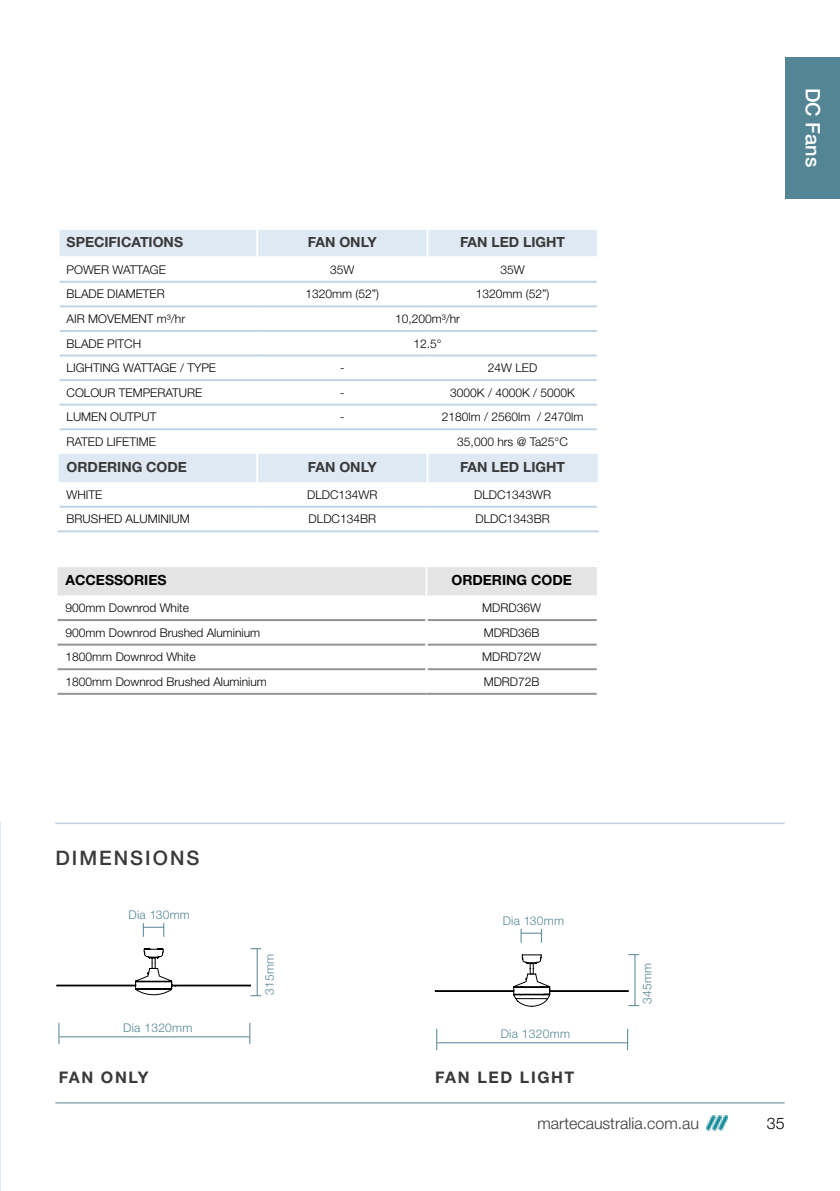
<style>
.page{position:relative;width:840px;height:1191px;background:#fff}
.page>*{position:absolute;margin:0;border:0;box-sizing:border-box;transform-origin:0 0}
.t1{font:500 20px "Helvetica Neue LT Std";letter-spacing:.1em;color:#393939}
.t2{font:500 20px "Helvetica Neue LT Std";color:#fff}
.t3{font:300 16px "Helvetica Neue LT Std";color:#393939}
.t4{font:700 16px "Helvetica Neue LT Std";letter-spacing:.1em;color:#393939}
.t5{font:300 16px "Helvetica Neue LT Std";color:#000}
.t6{font:700 14px "Helvetica Neue LT Std";color:#393939}
.t7{font:700 14px "Helvetica Neue LT Std";color:#000}
.t8{font:300 12px "Helvetica Neue LT Std";color:#000}
.t9{font:300 12px "Helvetica Neue LT Std";letter-spacing:.025em;color:#538595}
</style>
<div class="page">
<hr style="left:0;top:822px;width:1px;height:369px;background:#dfe9f3">
<div style="left:784px;top:57px;width:55px;height:141px;background:#538595"></div>
<hr style="left:55px;top:822px;width:729px;height:2px;background:#c0d4e6">
<hr style="left:55px;top:1102px;width:729px;height:1px;background:#538595">
<img style="left:706px;top:1115px;width:21px;height:15px">
<svg style="left:59px;top:230px;width:538px;height:252px"></svg>
<hr style="left:58px;top:230px;width:2px;height:26px;background:#fff">
<hr style="left:256px;top:230px;width:2px;height:26px;background:#fff">
<hr style="left:426px;top:230px;width:2px;height:26px;background:#fff">
<hr style="left:596px;top:230px;width:2px;height:26px;background:#fff">
<hr style="left:58px;top:256px;width:199px;height:2px;background:#fff">
<hr style="left:58px;top:258px;width:2px;height:24px;background:#fff">
<hr style="left:257px;top:256px;width:170px;height:2px;background:#fff">
<hr style="left:256px;top:258px;width:2px;height:23px;background:#fff">
<hr style="left:427px;top:256px;width:171px;height:2px;background:#fff">
<hr style="left:426px;top:258px;width:2px;height:23px;background:#fff">
<hr style="left:596px;top:258px;width:2px;height:24px;background:#fff">
<hr style="left:58px;top:282px;width:2px;height:24px;background:#fff">
<hr style="left:256px;top:283px;width:2px;height:22px;background:#fff">
<hr style="left:426px;top:283px;width:2px;height:22px;background:#fff">
<hr style="left:596px;top:282px;width:2px;height:24px;background:#fff">
<hr style="left:58px;top:355px;width:2px;height:25px;background:#fff">
<hr style="left:256px;top:356px;width:2px;height:23px;background:#fff">
<hr style="left:426px;top:356px;width:2px;height:23px;background:#fff">
<hr style="left:596px;top:355px;width:2px;height:25px;background:#fff">
<hr style="left:58px;top:380px;width:2px;height:25px;background:#fff">
<hr style="left:256px;top:381px;width:2px;height:23px;background:#fff">
<hr style="left:426px;top:381px;width:2px;height:23px;background:#fff">
<hr style="left:596px;top:380px;width:2px;height:25px;background:#fff">
<hr style="left:58px;top:405px;width:2px;height:24px;background:#fff">
<hr style="left:596px;top:405px;width:2px;height:24px;background:#fff">
<hr style="left:58px;top:429px;width:2px;height:25px;background:#fff">
<hr style="left:596px;top:429px;width:2px;height:25px;background:#fff">
<hr style="left:256px;top:454px;width:2px;height:28px;background:#fff">
<hr style="left:426px;top:454px;width:2px;height:28px;background:#fff">
<hr style="left:256px;top:430px;width:2px;height:24px;background:#fff">
<hr style="left:426px;top:430px;width:2px;height:24px;background:#fff">
<hr style="left:256px;top:406px;width:2px;height:22px;background:#fff">
<hr style="left:426px;top:406px;width:2px;height:22px;background:#fff">
<hr style="left:58px;top:306px;width:2px;height:25px;background:#fff">
<hr style="left:596px;top:306px;width:2px;height:25px;background:#fff">
<hr style="left:58px;top:331px;width:2px;height:24px;background:#fff">
<hr style="left:596px;top:331px;width:2px;height:24px;background:#fff">
<hr style="left:60px;top:379px;width:197px;height:2px;background:#c0d4e6">
<hr style="left:257px;top:379px;width:170px;height:2px;background:#c0d4e6">
<hr style="left:427px;top:379px;width:169px;height:2px;background:#c0d4e6">
<hr style="left:60px;top:404px;width:197px;height:2px;background:#c0d4e6">
<hr style="left:256px;top:307px;width:2px;height:23px;background:#fff">
<hr style="left:256px;top:332px;width:2px;height:22px;background:#fff">
<hr style="left:257px;top:404px;width:170px;height:2px;background:#c0d4e6">
<hr style="left:427px;top:404px;width:169px;height:2px;background:#c0d4e6">
<hr style="left:60px;top:506px;width:197px;height:2px;background:#c0d4e6">
<hr style="left:257px;top:506px;width:170px;height:2px;background:#c0d4e6">
<hr style="left:58px;top:530px;width:199px;height:2px;background:#c0d4e6">
<hr style="left:257px;top:530px;width:170px;height:2px;background:#c0d4e6">
<hr style="left:427px;top:506px;width:169px;height:2px;background:#c0d4e6">
<hr style="left:427px;top:530px;width:171px;height:2px;background:#c0d4e6">
<hr style="left:60px;top:305px;width:197px;height:2px;background:#c0d4e6">
<hr style="left:60px;top:330px;width:197px;height:2px;background:#c0d4e6">
<hr style="left:257px;top:305px;width:170px;height:2px;background:#c0d4e6">
<hr style="left:257px;top:330px;width:170px;height:2px;background:#c0d4e6">
<hr style="left:427px;top:330px;width:169px;height:2px;background:#c0d4e6">
<hr style="left:427px;top:305px;width:169px;height:2px;background:#c0d4e6">
<hr style="left:60px;top:354px;width:197px;height:2px;background:#c0d4e6">
<hr style="left:257px;top:354px;width:170px;height:2px;background:#c0d4e6">
<hr style="left:427px;top:354px;width:169px;height:2px;background:#c0d4e6">
<hr style="left:60px;top:428px;width:197px;height:2px;background:#c0d4e6">
<hr style="left:257px;top:428px;width:170px;height:2px;background:#c0d4e6">
<hr style="left:427px;top:428px;width:169px;height:2px;background:#c0d4e6">
<hr style="left:60px;top:281px;width:197px;height:2px;background:#c0d4e6">
<hr style="left:257px;top:281px;width:170px;height:2px;background:#c0d4e6">
<hr style="left:427px;top:281px;width:169px;height:2px;background:#c0d4e6">
<div style="left:58px;top:567px;width:538px;height:28px;background:#e4e4e4"></div>
<hr style="left:425px;top:567px;width:2px;height:28px;background:#fff">
<hr style="left:58px;top:619px;width:367px;height:2px;background:#939393">
<hr style="left:427px;top:619px;width:169px;height:2px;background:#939393">
<hr style="left:58px;top:643px;width:367px;height:2px;background:#939393">
<hr style="left:427px;top:643px;width:169px;height:2px;background:#939393">
<hr style="left:58px;top:668px;width:367px;height:2px;background:#939393">
<hr style="left:427px;top:668px;width:169px;height:2px;background:#939393">
<hr style="left:58px;top:693px;width:368px;height:2px;background:#939393">
<hr style="left:426px;top:693px;width:170px;height:2px;background:#939393">
<hr style="left:437px;top:1042px;width:190px;height:1px;background:#538595">
<svg style="left:627px;top:1028px;width:1px;height:22px"></svg>
<svg style="left:436px;top:1028px;width:1px;height:22px"></svg>
<svg style="left:434px;top:954px;width:204px;height:52px"></svg>
<hr style="left:60px;top:1036px;width:189px;height:1px;background:#538595">
<svg style="left:249px;top:1022px;width:1px;height:22px"></svg>
<svg style="left:59px;top:1022px;width:1px;height:22px"></svg>
<svg style="left:56px;top:948px;width:205px;height:48px"></svg>
<svg style="left:143px;top:923px;width:21px;height:13px"></svg>
<svg style="left:520px;top:929px;width:22px;height:13px"></svg>
<p class="t6" style="left:67px;top:233px;width:118px">SPECIFICATIONS</p>
<p class="t6" style="left:308px;top:233px;width:70px">FAN ONLY</p>
<p class="t6" style="left:460px;top:233px;width:107px">FAN LED LIGHT</p>
<p class="t8" style="left:67px;top:262px;width:101px">POWER WATTAGE</p>
<p class="t8" style="left:330px;top:262px;width:26px">35W</p>
<p class="t8" style="left:500px;top:262px;width:26px">35W</p>
<p class="t8" style="left:67px;top:287px;width:100px">BLADE DIAMETER</p>
<p class="t8" style="left:305px;top:287px;width:75px">1320mm (52”)</p>
<p class="t8" style="left:475px;top:287px;width:75px">1320mm (52”)</p>
<p class="t8" style="left:67px;top:311px;width:120px">AIR MOVEMENT m³/hr</p>
<p class="t8" style="left:395px;top:311px;width:66px">10,200m³/hr</p>
<p class="t8" style="left:67px;top:336px;width:76px">BLADE PITCH</p>
<p class="t8" style="left:413px;top:336px;width:30px">12.5°</p>
<p class="t8" style="left:67px;top:360px;width:151px">LIGHTING WATTAGE / TYPE</p>
<p class="t8" style="left:340px;top:360px;width:6px">-</p>
<p class="t8" style="left:487px;top:360px;width:51px">24W LED</p>
<p class="t8" style="left:67px;top:385px;width:137px">COLOUR TEMPERATURE</p>
<p class="t8" style="left:340px;top:385px;width:6px">-</p>
<p class="t8" style="left:450px;top:385px;width:126px">3000K / 4000K / 5000K</p>
<p class="t8" style="left:66px;top:409px;width:91px">LUMEN OUTPUT</p>
<p class="t8" style="left:340px;top:409px;width:6px">-</p>
<p class="t8" style="left:441px;top:409px;width:143px">2180lm / 2560lm / 2470lm</p>
<p class="t8" style="left:66px;top:434px;width:91px">RATED LIFETIME</p>
<p class="t8" style="left:457px;top:434px;width:112px">35,000 hrs @ Ta25°C</p>
<p class="t6" style="left:67px;top:458px;width:122px">ORDERING CODE</p>
<p class="t6" style="left:308px;top:458px;width:70px">FAN ONLY</p>
<p class="t6" style="left:460px;top:458px;width:107px">FAN LED LIGHT</p>
<p class="t8" style="left:67px;top:487px;width:37px">WHITE</p>
<p class="t8" style="left:307px;top:487px;width:72px">DLDC134WR</p>
<p class="t8" style="left:474px;top:487px;width:78px">DLDC1343WR</p>
<p class="t8" style="left:67px;top:512px;width:125px">BRUSHED ALUMINIUM</p>
<p class="t8" style="left:308px;top:512px;width:69px">DLDC134BR</p>
<p class="t8" style="left:475px;top:512px;width:76px">DLDC1343BR</p>
<p class="t7" style="left:66px;top:571px;width:102px">ACCESSORIES</p>
<p class="t7" style="left:451px;top:571px;width:122px">ORDERING CODE</p>
<p class="t8" style="left:66px;top:600px;width:125px">900mm Downrod White</p>
<p class="t8" style="left:482px;top:600px;width:60px">MDRD36W</p>
<p class="t8" style="left:66px;top:625px;width:196px">900mm Downrod Brushed Aluminium</p>
<p class="t8" style="left:483px;top:625px;width:57px">MDRD36B</p>
<p class="t8" style="left:66px;top:649px;width:132px">1800mm Downrod White</p>
<p class="t8" style="left:482px;top:649px;width:60px">MDRD72W</p>
<p class="t8" style="left:66px;top:674px;width:203px">1800mm Downrod Brushed Aluminium</p>
<p class="t8" style="left:483px;top:674px;width:57px">MDRD72B</p>
<h1 class="t2" style="left:824px;top:88px;width:81px;rotate:90deg">DC Fans</h1>
<h1 class="t1" style="left:55px;top:846px;width:145px">DIMENSIONS</h1>
<p class="t9" style="left:128px;top:907px;width:63px">Dia 130mm</p>
<p class="t9" style="left:123px;top:1020px;width:71px">Dia 1320mm</p>
<p class="t9" style="left:262px;top:995px;width:43px;rotate:-90deg">315mm</p>
<p class="t9" style="left:502px;top:913px;width:63px">Dia 130mm</p>
<p class="t9" style="left:500px;top:1026px;width:71px">Dia 1320mm</p>
<h2 class="t4" style="left:59px;top:1067px;width:91px">FAN ONLY</h2>
<h2 class="t4" style="left:435px;top:1067px;width:141px">FAN LED LIGHT</h2>
<p class="t9" style="left:639px;top:1004px;width:43px;rotate:-90deg">345mm</p>
<h2 class="t3" style="left:537px;top:1113px;width:163px">martecaustralia.com.au</h2>
<h2 class="t5" style="left:766px;top:1113px;width:19px">35</h2>
</div>
